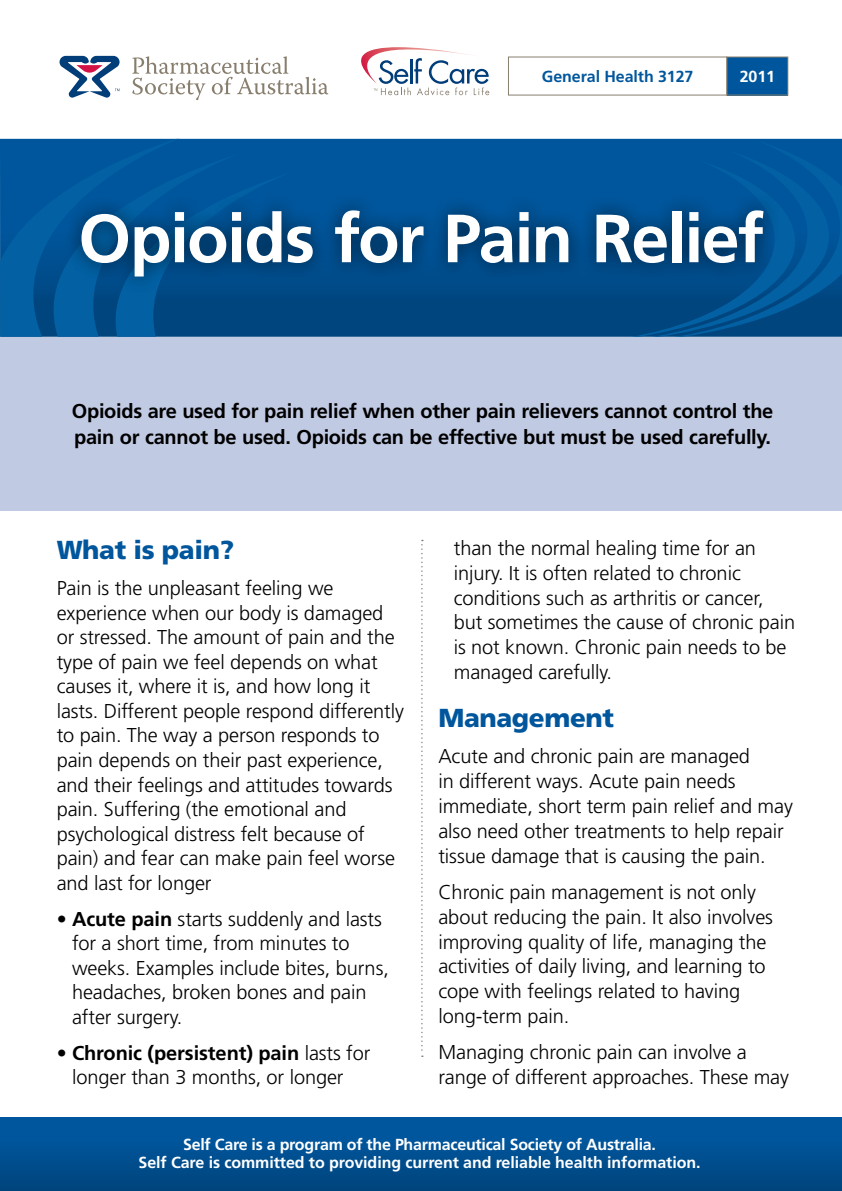
<style>
.page{position:relative;width:842px;height:1191px;background:#fff}
.page>*{position:absolute;margin:0;border:0;box-sizing:border-box;transform-origin:0 0}
.t1{font:700 68px "Frutiger LT Std";letter-spacing:-.025em;color:#fff}
.t2{font:900 26px "Frutiger LT Std";letter-spacing:-.015em;color:#00569c}
.t3{font:300 20px/24.6px "Frutiger LT Std";letter-spacing:-.005em;color:#000}
.t4{font:700 20px/26px "Frutiger LT Std";letter-spacing:-.015em;color:#000}
.t5{font:700 16px/18px "Frutiger LT Std";letter-spacing:-.005em;color:#fff;text-align:center}
.t6{font:700 16px "Frutiger LT Std";letter-spacing:-.005em;color:#00569c}
.s1{font-weight:700}
</style>
<div class="page">
<svg style="left:408px;top:139px;width:434px;height:198px;background:#005091"></svg>
<svg style="left:0;top:139px;width:408px;height:198px;background:#00579b"></svg>
<svg style="left:54px;top:154px;width:395px;height:183px;background:#00569a"></svg>
<svg style="left:116px;top:172px;width:376px;height:165px;background:#004d8a"></svg>
<svg style="left:635px;top:140px;width:207px;height:197px;background:#005598"></svg>
<svg style="left:613px;top:150px;width:216px;height:187px;background:#005698"></svg>
<svg style="left:590px;top:160px;width:205px;height:177px;background:#005190"></svg>
<div style="left:0;top:337px;width:842px;height:173px;background:#c1cae3"></div>
<div style="left:0;top:1117px;width:842px;height:74px;background:linear-gradient(to bottom,#005aa3,#00457f)"></div>
<svg style="left:421px;top:540px;width:2px;height:517px"></svg>
<div style="left:63px;top:192px;width:719px;height:103px;background:#000;opacity:.5"></div>
<div style="left:727px;top:57px;width:61px;height:38px;background:#00569c"></div>
<svg style="left:60px;top:56px;width:60px;height:42px"></svg>
<svg style="left:132px;top:56px;width:196px;height:44px"></svg>
<svg style="left:361px;top:47px;width:128px;height:48px"></svg>
<p class="t6" style="left:542px;top:67px;width:153px">General Health 3127</p>
<p class="t5" style="left:740px;top:68px;width:37px">2011</p>
<h1 class="t1" style="left:78px;top:199px;width:687px">Opioids for Pain Relief</h1>
<p class="t4" style="left:72px;top:398px;width:703px">Opioids are used for pain relief when other pain relievers cannot control the pain or cannot be used. Opioids can be effective but must be used carefully.</p>
<h2 class="t2" style="left:57px;top:534px;width:179px">What is pain?</h2>
<p class="t3" style="left:57px;top:576px;width:349px">Pain is the unpleasant feeling we experience when our body is damaged or stressed. The amount of pain and the type of pain we feel depends on what causes it, where it is, and how long it lasts. Different people respond differently to pain. The way a person responds to pain depends on their past experience, and their feelings and attitudes towards pain. Suffering (the emotional and psychological distress felt because of pain) and fear can make pain feel worse and last for longer</p>
<p class="t3" style="left:72px;top:906px;width:318px;text-indent:-15px">• <span class="s1">Acute pain</span> starts suddenly and lasts for a short time, from minutes to weeks. Examples include bites, burns, headaches, broken bones and pain after surgery.</p>
<p class="t3" style="left:57px;top:1040px;width:315px;text-align:center">• <span class="s1">Chronic (persistent) pain</span> lasts for longer than 3 months, or longer</p>
<p class="t3" style="left:454px;top:536px;width:343px">than the normal healing time for an injury. It is often related to chronic conditions such as arthritis or cancer, but sometimes the cause of chronic pain is not known. Chronic pain needs to be managed carefully.</p>
<h2 class="t2" style="left:438px;top:702px;width:177px">Management</h2>
<p class="t3" style="left:438px;top:744px;width:356px">Acute and chronic pain are managed<br>in different ways. Acute pain needs immediate, short term pain relief and may also need other treatments to help repair tissue damage that is causing the pain.</p>
<p class="t3" style="left:438px;top:880px;width:336px">Chronic pain management is not only about reducing the pain. It also involves improving quality of life, managing the activities of daily living, and learning to cope with feelings related to having long-term pain.</p>
<p class="t3" style="left:438px;top:1040px;width:352px">Managing chronic pain can involve a range of different approaches. These may</p>
<p class="t5" style="left:139px;top:1135px;width:563px">Self Care is a program of the Pharmaceutical Society of Australia.<br>Self Care is committed to providing current and reliable health information.</p>
</div>
